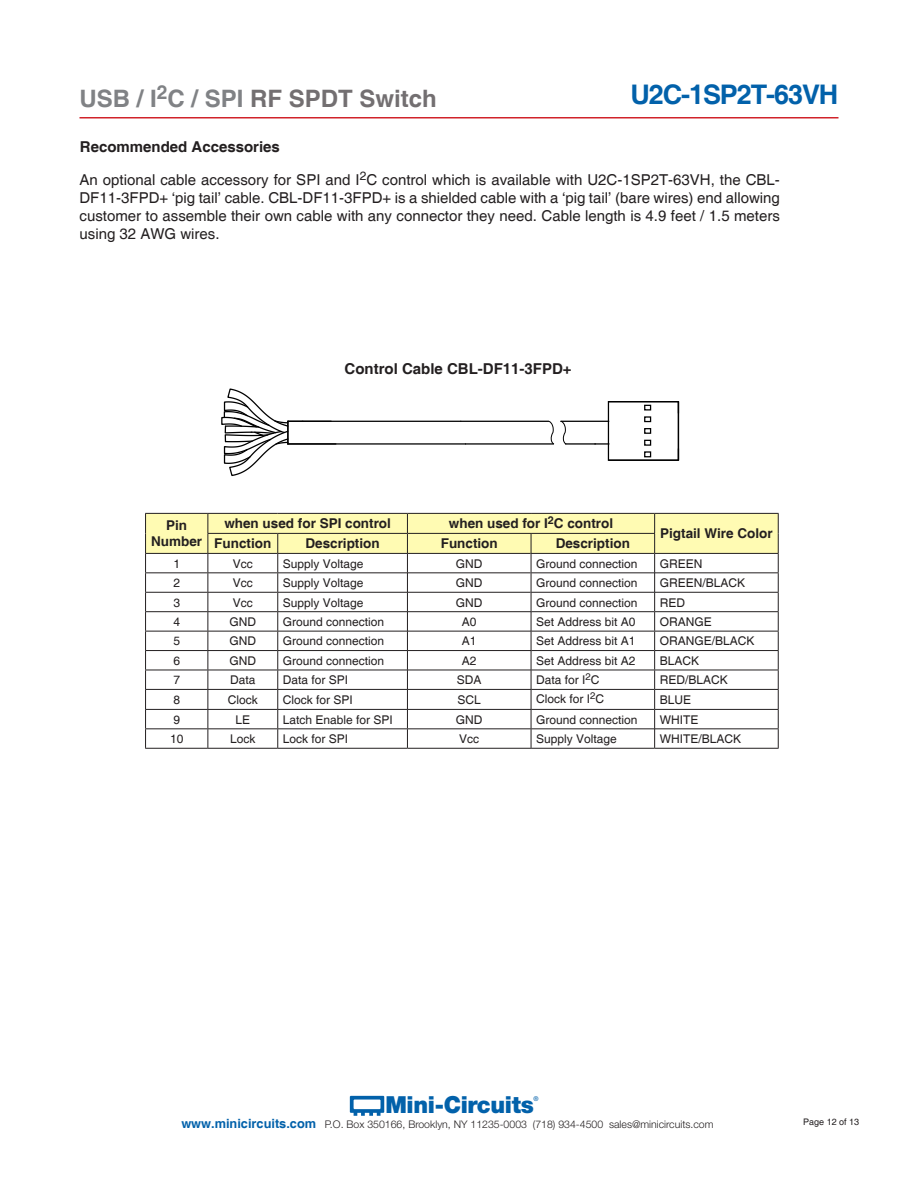
<style>
.page{position:relative;width:918px;height:1188px;background:#fff}
.page>*{position:absolute;margin:0;border:0;box-sizing:border-box;transform-origin:0 0}
.t1{font:700 27px "Helvetica";letter-spacing:-.04em;color:#0261aa}
.t2{font:700 24px "Helvetica";color:#736f71}
.t3{font:900 23.55px "Helvetica Neue";letter-spacing:-.015em;color:#0261aa}
.BODY-TEXT{font:15px/18px "Helvetica";color:#231f20;text-align:justify}
.SECTIONS-HEAD{font:700 15px "Helvetica";color:#231f20}
.t4{font:700 13.5px "Helvetica";color:#231f20}
.VCO-SPECS1{font:12px "Helvetica";color:#231f20}
.t5{font:300 10.5px "Helvetica Neue";color:#231f20}
.t6{font:9px "Helvetica";color:#231f20}
.t7{font:500 6.6px "Helvetica Neue";color:#0261aa}
.s1{color:#808285}
.s2{font-family:"Helvetica";font-weight:700;font-size:12.75px;color:#0261aa}
</style>
<div class="page">
<svg style="left:350px;top:1096px;width:34px;height:20px"></svg>
<hr style="left:80px;top:117px;width:758px;height:1px;background:#d1232a">
<svg style="left:561px;top:422px;width:5px;height:22px"></svg>
<svg style="left:549px;top:421px;width:5px;height:23px"></svg>
<svg style="left:221px;top:388px;width:68px;height:88px"></svg>
<hr style="left:288px;top:443px;width:178px;height:2px;background:#000">
<hr style="left:466px;top:443px;width:87px;height:2px;background:#000">
<hr style="left:566px;top:443px;width:43px;height:2px;background:#000">
<hr style="left:561px;top:421px;width:48px;height:1px;background:#000">
<hr style="left:461px;top:421px;width:88px;height:1px;background:#000">
<hr style="left:288px;top:421px;width:173px;height:1px;background:#000">
<div style="left:644px;top:428px;width:7px;height:6px;border:1px solid #000"></div>
<div style="left:644px;top:416px;width:7px;height:6px;border:1px solid #000"></div>
<div style="left:644px;top:405px;width:7px;height:6px;border:1px solid #000"></div>
<div style="left:644px;top:440px;width:7px;height:6px;border:1px solid #000"></div>
<div style="left:644px;top:451px;width:7px;height:6px;border:1px solid #000"></div>
<div style="left:608px;top:401px;width:71px;height:60px;border:1px solid #000"></div>
<hr style="left:145px;top:748px;width:63px;height:1px;background:#231f20">
<hr style="left:208px;top:748px;width:70px;height:1px;background:#231f20">
<hr style="left:278px;top:748px;width:129px;height:1px;background:#231f20">
<hr style="left:407px;top:748px;width:124px;height:1px;background:#231f20">
<hr style="left:531px;top:748px;width:124px;height:1px;background:#231f20">
<hr style="left:655px;top:748px;width:124px;height:1px;background:#231f20">
<svg style="left:145px;top:513px;width:634px;height:235px"></svg>
<hr style="left:407px;top:553px;width:124px;height:1px;background:#231f20">
<hr style="left:407px;top:573px;width:124px;height:1px;background:#231f20">
<hr style="left:407px;top:592px;width:124px;height:1px;background:#231f20">
<hr style="left:407px;top:611px;width:124px;height:1px;background:#231f20">
<hr style="left:407px;top:709px;width:124px;height:1px;background:#231f20">
<hr style="left:407px;top:631px;width:124px;height:1px;background:#231f20">
<hr style="left:407px;top:650px;width:124px;height:1px;background:#231f20">
<hr style="left:407px;top:670px;width:124px;height:1px;background:#231f20">
<hr style="left:407px;top:689px;width:124px;height:1px;background:#231f20">
<h2 class="t2" style="left:80px;top:84px;width:359px"><span class="s1">USB / I</span><sup>2</sup><span class="s1">C / SPI</span> RF SPDT Switch</h2>
<h1 class="t1" style="left:630px;top:78px;width:210px">U2C-1SP2T-63VH</h1>
<p class="SECTIONS-HEAD" style="left:80px;top:137px;width:202px">Recommended Accessories</p>
<p class="BODY-TEXT" style="left:80px;top:172px;width:702px">An optional cable accessory for SPI and I<sup>2</sup>C control which is available with U2C-1SP2T-63VH, the CBL-DF11-3FPD+ ‘pig tail’ cable. CBL-DF11-3FPD+ is a shielded cable with a ‘pig tail’ (bare wires) end allowing customer to assemble their own cable with any connector they need. Cable length is 4.9 feet / 1.5 meters using 32 AWG wires.</p>
<p class="SECTIONS-HEAD" style="left:345px;top:359px;width:229px">Control Cable CBL-DF11-3FPD+</p>
<p class="t4" style="left:166px;top:517px;width:23px">Pin</p>
<p class="t4" style="left:151px;top:533px;width:53px">Number</p>
<p class="t4" style="left:224px;top:515px;width:168px">when used for SPI control</p>
<p class="t4" style="left:449px;top:515px;width:166px">when used for I<sup>2</sup>C control</p>
<p class="t4" style="left:214px;top:535px;width:58px">Function</p>
<p class="t4" style="left:305px;top:535px;width:76px">Description</p>
<p class="t4" style="left:441px;top:535px;width:58px">Function</p>
<p class="t4" style="left:556px;top:535px;width:76px">Description</p>
<p class="t4" style="left:660px;top:525px;width:114px">Pigtail Wire Color</p>
<p class="VCO-SPECS1" style="left:173px;top:557px;width:8px">1</p>
<p class="VCO-SPECS1" style="left:233px;top:557px;width:22px">Vcc</p>
<p class="VCO-SPECS1" style="left:283px;top:557px;width:82px">Supply Voltage</p>
<p class="VCO-SPECS1" style="left:456px;top:557px;width:28px">GND</p>
<p class="VCO-SPECS1" style="left:536px;top:557px;width:103px">Ground connection</p>
<p class="VCO-SPECS1" style="left:660px;top:557px;width:44px">GREEN</p>
<p class="VCO-SPECS1" style="left:173px;top:576px;width:8px">2</p>
<p class="VCO-SPECS1" style="left:233px;top:576px;width:22px">Vcc</p>
<p class="VCO-SPECS1" style="left:283px;top:576px;width:82px">Supply Voltage</p>
<p class="VCO-SPECS1" style="left:456px;top:576px;width:28px">GND</p>
<p class="VCO-SPECS1" style="left:536px;top:576px;width:103px">Ground connection</p>
<p class="VCO-SPECS1" style="left:660px;top:576px;width:87px">GREEN/BLACK</p>
<p class="VCO-SPECS1" style="left:173px;top:595px;width:8px">3</p>
<p class="VCO-SPECS1" style="left:233px;top:595px;width:22px">Vcc</p>
<p class="VCO-SPECS1" style="left:283px;top:595px;width:82px">Supply Voltage</p>
<p class="VCO-SPECS1" style="left:456px;top:595px;width:28px">GND</p>
<p class="VCO-SPECS1" style="left:536px;top:595px;width:103px">Ground connection</p>
<p class="VCO-SPECS1" style="left:660px;top:595px;width:27px">RED</p>
<p class="VCO-SPECS1" style="left:173px;top:615px;width:8px">4</p>
<p class="VCO-SPECS1" style="left:229px;top:615px;width:28px">GND</p>
<p class="VCO-SPECS1" style="left:283px;top:615px;width:103px">Ground connection</p>
<p class="VCO-SPECS1" style="left:462px;top:615px;width:16px">A0</p>
<p class="VCO-SPECS1" style="left:536px;top:615px;width:101px">Set Address bit A0</p>
<p class="VCO-SPECS1" style="left:660px;top:615px;width:54px">ORANGE</p>
<p class="VCO-SPECS1" style="left:173px;top:634px;width:8px">5</p>
<p class="VCO-SPECS1" style="left:229px;top:634px;width:28px">GND</p>
<p class="VCO-SPECS1" style="left:283px;top:634px;width:103px">Ground connection</p>
<p class="VCO-SPECS1" style="left:462px;top:634px;width:16px">A1</p>
<p class="VCO-SPECS1" style="left:536px;top:634px;width:101px">Set Address bit A1</p>
<p class="VCO-SPECS1" style="left:660px;top:634px;width:96px">ORANGE/BLACK</p>
<p class="VCO-SPECS1" style="left:173px;top:654px;width:8px">6</p>
<p class="VCO-SPECS1" style="left:229px;top:654px;width:28px">GND</p>
<p class="VCO-SPECS1" style="left:283px;top:654px;width:103px">Ground connection</p>
<p class="VCO-SPECS1" style="left:462px;top:654px;width:16px">A2</p>
<p class="VCO-SPECS1" style="left:536px;top:654px;width:101px">Set Address bit A2</p>
<p class="VCO-SPECS1" style="left:660px;top:654px;width:41px">BLACK</p>
<p class="VCO-SPECS1" style="left:173px;top:673px;width:8px">7</p>
<p class="VCO-SPECS1" style="left:230px;top:673px;width:27px">Data</p>
<p class="VCO-SPECS1" style="left:283px;top:673px;width:67px">Data for SPI</p>
<p class="VCO-SPECS1" style="left:457px;top:673px;width:26px">SDA</p>
<p class="VCO-SPECS1" style="left:536px;top:673px;width:65px">Data for I<sup>2</sup>C</p>
<p class="VCO-SPECS1" style="left:660px;top:673px;width:70px">RED/BLACK</p>
<p class="VCO-SPECS1" style="left:173px;top:693px;width:8px">8</p>
<p class="VCO-SPECS1" style="left:228px;top:693px;width:31px">Clock</p>
<p class="VCO-SPECS1" style="left:283px;top:693px;width:72px">Clock for SPI</p>
<p class="VCO-SPECS1" style="left:458px;top:693px;width:25px">SCL</p>
<p class="VCO-SPECS1" style="left:536px;top:692px;width:70px">Clock for I<sup>2</sup>C</p>
<p class="VCO-SPECS1" style="left:660px;top:693px;width:33px">BLUE</p>
<p class="VCO-SPECS1" style="left:173px;top:713px;width:8px">9</p>
<p class="VCO-SPECS1" style="left:235px;top:713px;width:16px">LE</p>
<p class="VCO-SPECS1" style="left:283px;top:713px;width:112px">Latch Enable for SPI</p>
<p class="VCO-SPECS1" style="left:456px;top:713px;width:28px">GND</p>
<p class="VCO-SPECS1" style="left:536px;top:713px;width:103px">Ground connection</p>
<p class="VCO-SPECS1" style="left:660px;top:713px;width:40px">WHITE</p>
<p class="VCO-SPECS1" style="left:170px;top:732px;width:15px">10</p>
<p class="VCO-SPECS1" style="left:230px;top:732px;width:27px">Lock</p>
<p class="VCO-SPECS1" style="left:283px;top:732px;width:67px">Lock for SPI</p>
<p class="VCO-SPECS1" style="left:459px;top:732px;width:22px">Vcc</p>
<p class="VCO-SPECS1" style="left:536px;top:732px;width:82px">Supply Voltage</p>
<p class="VCO-SPECS1" style="left:660px;top:732px;width:83px">WHITE/BLACK</p>
<h3 class="t3" style="left:385px;top:1090px;width:150px">Mini-Circuits</h3>
<p class="t7" style="left:533px;top:1094px;width:7px">®</p>
<p class="t5" style="left:181px;top:1118px;width:534px"><span class="s2">www.minicircuits.com</span> P.O. Box 350166, Brooklyn, NY 11235-0003 (718) 934-4500 sales@minicircuits.com</p>
<p class="t6" style="left:803px;top:1117px;width:58px">Page 12 of 13</p>
</div>
